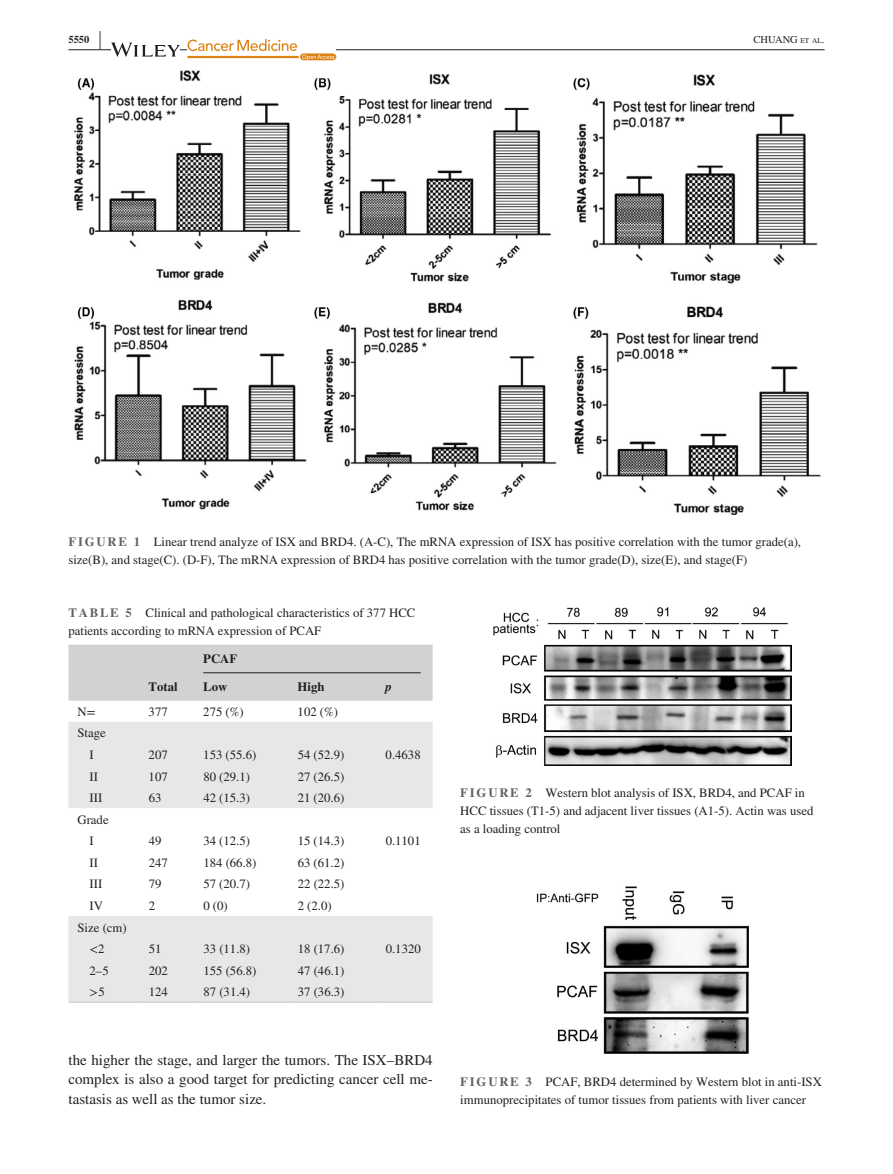
<style>
.page{position:relative;width:893px;height:1174px;background:#fff}
.page>*{position:absolute;margin:0;border:0;box-sizing:border-box;transform-origin:0 0}
.t1{font:700 25.95px "STIX";color:#231f20;scale:.36 1}
.t2{font:15px/19.5px "STIX";color:#231f20;text-align:justify}
.t3{font:12.75px/18px "STIX";color:#231f20}
.t4{font:700 12.75px/28px "STIX";color:#231f20}
.t5{font:italic 700 12.75px "STIX";color:#231f20}
.t6{font:10.5px "STIX";color:#231f20}
.t7{font:700 10.5px "STIX";color:#231f20}
.s1{font-size:7.35px}
.s2{font-weight:700;color:#636366}
</style>
<div class="page">
<hr style="left:68px;top:49px;width:756px;height:1px;background:#231f20">
<svg style="left:111px;top:43px;width:69px;height:14px"></svg>
<svg style="left:187px;top:39px;width:149px;height:21px"></svg>
<img style="left:74px;top:70px;width:747px;height:444px">
<div style="left:68px;top:644px;width:365px;height:56px;background:#d1d2d4"></div>
<svg style="left:68px;top:722px;width:365px;height:279px;fill:#e6e7e9"></svg>
<hr style="left:68px;top:1001px;width:72px;height:2px;background:#d1d2d4">
<hr style="left:140px;top:1001px;width:54px;height:2px;background:#d1d2d4">
<hr style="left:194px;top:1001px;width:95px;height:2px;background:#d1d2d4">
<hr style="left:289px;top:1001px;width:88px;height:2px;background:#d1d2d4">
<hr style="left:377px;top:1001px;width:56px;height:2px;background:#d1d2d4">
<hr style="left:203px;top:672px;width:218px;height:1px;background:#231f20">
<img style="left:494px;top:607px;width:297px;height:158px">
<img style="left:536px;top:886px;width:213px;height:167px">
<p class="t7" style="left:68px;top:33px;width:22px">5550</p>
<h1 class="t1" style="left:99px;top:25px;width:7px">|</h1>
<p class="t6" style="left:753px;top:32px;width:73px">CHUANG <span class="s1">et al</span>.</p>
<p class="t3" style="left:68px;top:534px;width:734px"><span class="s2">FIGURE 1</span> Linear trend analyze of ISX and BRD4. (A-C), The mRNA expression of ISX has positive correlation with the tumor grade(a), size(B), and stage(C). (D-F), The mRNA expression of BRD4 has positive correlation with the tumor grade(D), size(E), and stage(F)</p>
<p class="t3" style="left:68px;top:604px;width:348px"><span class="s2">TABLE 5</span> Clinical and pathological characteristics of 377 HCC patients according to mRNA expression of PCAF</p>
<p class="t4" style="left:149px;top:673px;width:31px">Total</p>
<p class="t4" style="left:203px;top:645px;width:35px">PCAF<br>Low</p>
<p class="t4" style="left:298px;top:673px;width:28px">High</p>
<p class="t5" style="left:386px;top:678px;width:8px">p</p>
<p class="t3" style="left:77px;top:703px;width:19px">N=</p>
<p class="t3" style="left:149px;top:703px;width:21px">377</p>
<p class="t3" style="left:203px;top:703px;width:42px">275 (%)</p>
<p class="t3" style="left:298px;top:703px;width:42px">102 (%)</p>
<p class="t3" style="left:77px;top:723px;width:30px;line-height:21.6px;text-align:center">Stage<br>I</p>
<p class="t3" style="left:149px;top:746px;width:21px">207</p>
<p class="t3" style="left:203px;top:746px;width:55px">153 (55.6)</p>
<p class="t3" style="left:298px;top:746px;width:48px">54 (52.9)</p>
<p class="t3" style="left:386px;top:746px;width:37px">0.4638</p>
<p class="t3" style="left:89px;top:768px;width:10px">II</p>
<p class="t3" style="left:149px;top:768px;width:21px">107</p>
<p class="t3" style="left:203px;top:768px;width:48px">80 (29.1)</p>
<p class="t3" style="left:298px;top:768px;width:48px">27 (26.5)</p>
<p class="t3" style="left:90px;top:789px;width:14px">III</p>
<p class="t3" style="left:149px;top:789px;width:14px">63</p>
<p class="t3" style="left:203px;top:789px;width:48px">42 (15.3)</p>
<p class="t3" style="left:298px;top:789px;width:48px">21 (20.6)</p>
<p class="t3" style="left:78px;top:809px;width:33px;line-height:21.6px;text-align:center">Grade<br>I</p>
<p class="t3" style="left:149px;top:833px;width:14px">49</p>
<p class="t3" style="left:203px;top:833px;width:48px">34 (12.5)</p>
<p class="t3" style="left:298px;top:833px;width:48px">15 (14.3)</p>
<p class="t3" style="left:386px;top:833px;width:37px">0.1101</p>
<p class="t3" style="left:90px;top:854px;width:10px">II</p>
<p class="t3" style="left:149px;top:854px;width:21px">247</p>
<p class="t3" style="left:203px;top:854px;width:55px">184 (66.8)</p>
<p class="t3" style="left:298px;top:854px;width:48px">63 (61.2)</p>
<p class="t3" style="left:90px;top:876px;width:14px">III</p>
<p class="t3" style="left:149px;top:876px;width:14px">79</p>
<p class="t3" style="left:203px;top:876px;width:48px">57 (20.7)</p>
<p class="t3" style="left:298px;top:876px;width:48px">22 (22.5)</p>
<p class="t3" style="left:90px;top:897px;width:15px">IV</p>
<p class="t3" style="left:149px;top:897px;width:8px">2</p>
<p class="t3" style="left:203px;top:897px;width:26px">0 (0)</p>
<p class="t3" style="left:298px;top:897px;width:35px">2 (2.0)</p>
<p class="t3" style="left:90px;top:917px;width:39px;line-height:21.6px;text-indent:-12px">Size (cm) &lt;2</p>
<p class="t3" style="left:149px;top:940px;width:14px">51</p>
<p class="t3" style="left:203px;top:940px;width:48px">33 (11.8)</p>
<p class="t3" style="left:298px;top:940px;width:48px">18 (17.6)</p>
<p class="t3" style="left:386px;top:940px;width:37px">0.1320</p>
<p class="t3" style="left:90px;top:962px;width:21px">2–5</p>
<p class="t3" style="left:149px;top:962px;width:21px">202</p>
<p class="t3" style="left:203px;top:962px;width:55px">155 (56.8)</p>
<p class="t3" style="left:298px;top:962px;width:48px">47 (46.1)</p>
<p class="t3" style="left:90px;top:983px;width:17px">&gt;5</p>
<p class="t3" style="left:149px;top:983px;width:21px">124</p>
<p class="t3" style="left:203px;top:983px;width:48px">87 (31.4)</p>
<p class="t3" style="left:298px;top:983px;width:48px">37 (36.3)</p>
<p class="t2" style="left:68px;top:1051px;width:366px">the higher the stage, and larger the tumors. The ISX–BRD4 complex is also a good target for predicting cancer cell me&shy;tastasis as well as the tumor size.</p>
<p class="t3" style="left:460px;top:785px;width:355px"><span class="s2">FIGURE 2</span> Western blot analysis of ISX, BRD4, and PCAF in<br>HCC tissues (T1-5) and adjacent liver tissues (A1-5). Actin was used as a loading control</p>
<p class="t3" style="left:460px;top:1073px;width:363px"><span class="s2">FIGURE 3</span> PCAF, BRD4 determined by Western blot in anti-ISX immunoprecipitates of tumor tissues from patients with liver cancer</p>
</div>
